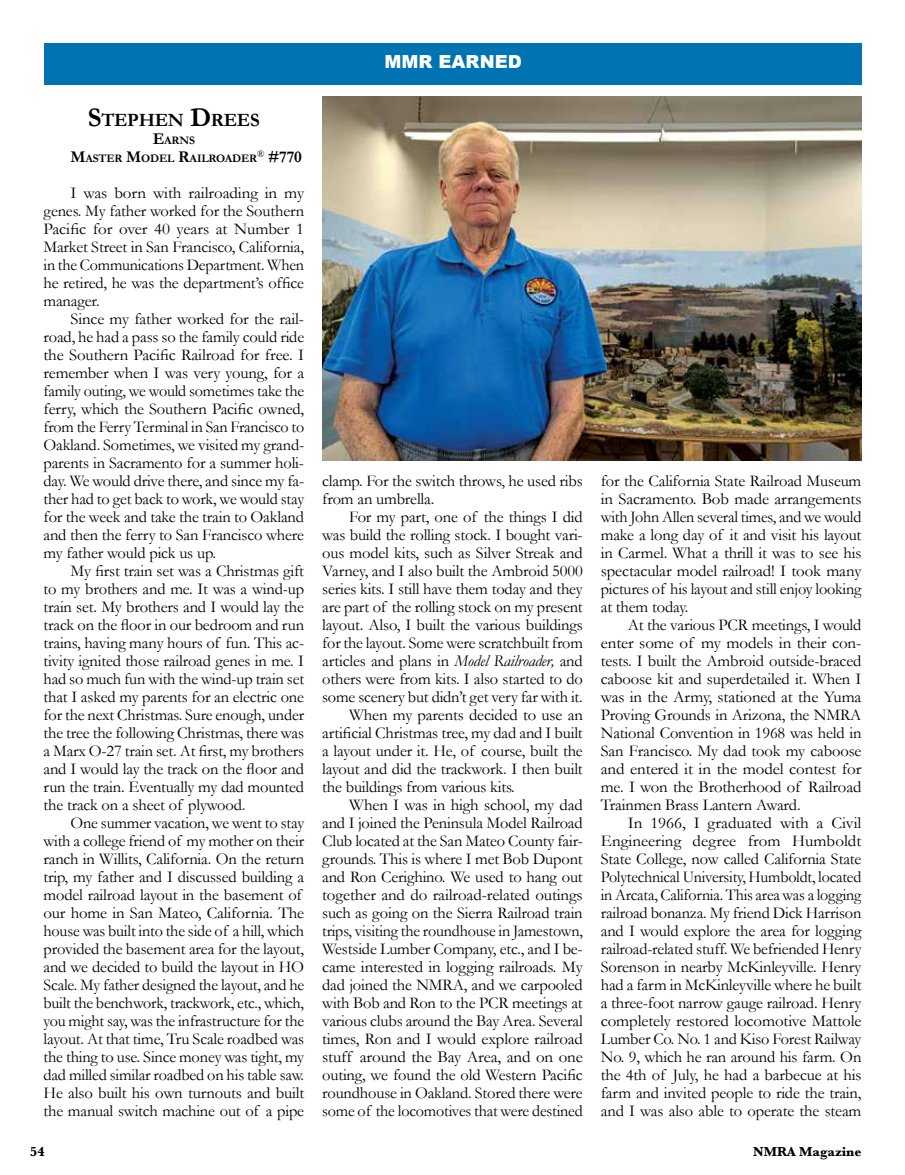
<style>
.page{position:relative;width:905px;height:1175px;background:#fff}
.page>*{position:absolute;margin:0;border:0;box-sizing:border-box;transform-origin:0 0}
.t1{font:700 18.9px "Garamond";letter-spacing:-.015em;color:#000}
.t2{font:900 18px "Arial";color:#fff}
.t3{font:16.5px/18px "Garamond";letter-spacing:-.01em;color:#000;text-align:justify}
.t4{font:700 13.5px "Baskerville";color:#000}
.t5{font:700 11.55px/18px "Garamond";letter-spacing:-.015em;color:#000;text-align:center}
.s1{font-size:27px}
.s2{font-size:16.5px}
.s3{font-weight:700}
.s4{font-style:italic}
</style>
<div class="page">
<div style="left:44px;top:44px;width:817px;height:41px;background:#0074b3"></div>
<img style="left:322px;top:97px;width:539px;height:363px">
<p class="t1" style="left:88px;top:109px;width:172px"><span class="s1">S</span>TEPHEN <span class="s1">D</span>REES</p>
<p class="t5" style="left:70px;top:131px;width:188px"><span class="s2">E</span>ARNS<br><span class="s2">M</span>ASTER <span class="s2">M</span>ODEL <span class="s2">R</span>AILROADER</p>
<p class="t3" style="left:71px;top:139px;width:235px;line-height:36px;text-align:right"><sup>®</sup> <span class="s3">#770<br></span>I was born with railroading in my</p>
<p class="t3" style="left:44px;top:202px;width:262px">genes. My father worked for the Southern Pacific for over 40 years at Number 1<br>Market Street in San Francisco, California, in the Communications Department. When he retired, he was the department’s office manager.</p>
<p class="t3" style="left:44px;top:310px;width:262px;text-indent:27px">Since my father worked for the rail&shy;road, he had a pass so the family could ride the Southern Pacific Railroad for free. I remember when I was very young, for a family outing, we would sometimes take the ferry, which the Southern Pacific owned, from the Ferry Terminal in San Francisco to Oakland. Sometimes, we visited my grand&shy;parents in Sacramento for a summer holi&shy;day. We would drive there, and since my fa&shy;ther had to get back to work, we would stay for the week and take the train to Oakland and then the ferry to San Francisco where my father would pick us up.</p>
<p class="t3" style="left:44px;top:562px;width:262px;text-indent:27px">My first train set was a Christmas gift to my brothers and me. It was a wind-up train set. My brothers and I would lay the track on the floor in our bedroom and run trains, having many hours of fun. This ac&shy;tivity ignited those railroad genes in me. I had so much fun with the wind-up train set that I asked my parents for an electric one for the next Christmas. Sure enough, under the tree the following Christmas, there was a Marx O-27 train set. At first, my brothers and I would lay the track on the floor and run the train. Eventually my dad mounted the track on a sheet of plywood.</p>
<p class="t3" style="left:44px;top:814px;width:262px;text-align:left;text-indent:27px">One summer vacation, we went to stay with a college friend of my mother on their ranch in Willits, California. On the return trip, my father and I discussed building a model railroad layout in the basement of our home in San Mateo, California. The house was built into the side of a hill, which provided the basement area for the layout, and we decided to build the layout in HO Scale. My father designed the layout, and he built the benchwork, trackwork, etc., which, you might say, was the infrastructure for the layout. At that time, Tru Scale roadbed was the thing to use. Since money was tight, my dad milled similar roadbed on his table saw.<br>He also built his own turnouts and built the manual switch machine out of a pipe</p>
<p class="t2" style="left:384px;top:49px;width:138px">MMR EARNED</p>
<p class="t3" style="left:322px;top:472px;width:262px">clamp. For the switch throws, he used ribs from an umbrella.</p>
<p class="t3" style="left:349px;top:508px;width:235px">For my part, one of the things I did</p>
<p class="t3" style="left:322px;top:526px;width:262px">was build the rolling stock. I bought vari-</p>
<p class="t3" style="left:322px;top:544px;width:262px">ous model kits, such as Silver Streak and</p>
<p class="t3" style="left:322px;top:562px;width:262px">Varney, and I also built the Ambroid 5000</p>
<p class="t3" style="left:322px;top:580px;width:262px">series kits. I still have them today and they</p>
<p class="t3" style="left:322px;top:598px;width:262px">are part of the rolling stock on my present</p>
<p class="t3" style="left:322px;top:616px;width:262px">layout. Also, I built the various buildings</p>
<p class="t3" style="left:322px;top:634px;width:262px">for the layout. Some were scratchbuilt from</p>
<p class="t3" style="left:322px;top:652px;width:262px">articles and plans in <span class="s4">Model Railroader,</span> and</p>
<p class="t3" style="left:322px;top:670px;width:262px">others were from kits. I also started to do</p>
<p class="t3" style="left:322px;top:688px;width:262px">some scenery but didn’t get very far with it.</p>
<p class="t3" style="left:349px;top:706px;width:235px">When my parents decided to use an</p>
<p class="t3" style="left:322px;top:724px;width:262px">artificial Christmas tree, my dad and I built</p>
<p class="t3" style="left:322px;top:742px;width:262px">a layout under it. He, of course, built the</p>
<p class="t3" style="left:322px;top:760px;width:262px">layout and did the trackwork. I then built</p>
<p class="t3" style="left:322px;top:778px;width:194px">the buildings from various kits.</p>
<p class="t3" style="left:349px;top:796px;width:235px">When I was in high school, my dad</p>
<p class="t3" style="left:322px;top:814px;width:262px">and I joined the Peninsula Model Railroad</p>
<p class="t3" style="left:322px;top:832px;width:262px">Club located at the San Mateo County fair-</p>
<p class="t3" style="left:322px;top:850px;width:262px">grounds. This is where I met Bob Dupont</p>
<p class="t3" style="left:322px;top:868px;width:262px">and Ron Cerighino. We used to hang out</p>
<p class="t3" style="left:322px;top:886px;width:262px">together and do railroad-related outings</p>
<p class="t3" style="left:322px;top:904px;width:262px">such as going on the Sierra Railroad train</p>
<p class="t3" style="left:322px;top:922px;width:262px">trips, visiting the roundhouse in Jamestown,</p>
<p class="t3" style="left:322px;top:940px;width:262px">Westside Lumber Company, etc., and I be-</p>
<p class="t3" style="left:322px;top:958px;width:262px">came interested in logging railroads. My</p>
<p class="t3" style="left:322px;top:976px;width:262px">dad joined the NMRA, and we carpooled</p>
<p class="t3" style="left:322px;top:994px;width:262px">with Bob and Ron to the PCR meetings at</p>
<p class="t3" style="left:322px;top:1012px;width:262px">various clubs around the Bay Area. Several</p>
<p class="t3" style="left:322px;top:1030px;width:262px">times, Ron and I would explore railroad</p>
<p class="t3" style="left:322px;top:1048px;width:262px">stuff around the Bay Area, and on one</p>
<p class="t3" style="left:322px;top:1066px;width:262px">outing, we found the old Western Pacific</p>
<p class="t3" style="left:322px;top:1084px;width:262px">roundhouse in Oakland. Stored there were</p>
<p class="t3" style="left:322px;top:1102px;width:262px">some of the locomotives that were destined</p>
<p class="t3" style="left:600px;top:472px;width:262px">for the California State Railroad Museum in Sacramento. Bob made arrangements with John Allen several times, and we would make a long day of it and visit his layout in Carmel. What a thrill it was to see his spectacular model railroad! I took many pictures of his layout and still enjoy looking at them today.</p>
<p class="t3" style="left:600px;top:616px;width:262px;text-indent:27px">At the various PCR meetings, I would enter some of my models in their con&shy;tests. I built the Ambroid outside-braced caboose kit and superdetailed it. When I was in the Army, stationed at the Yuma Proving Grounds in Arizona, the NMRA National Convention in 1968 was held in San Francisco. My dad took my caboose and entered it in the model contest for me. I won the Brotherhood of Railroad Trainmen Brass Lantern Award.</p>
<p class="t3" style="left:600px;top:814px;width:262px;text-indent:27px">In 1966, I graduated with a Civil Engineering degree from Humboldt State College, now called California State Polytechnical University, Humboldt, located in Arcata, California. This area was a logging railroad bonanza. My friend Dick Harrison and I would explore the area for logging railroad-related stuff. We befriended Henry Sorenson in nearby McKinleyville. Henry had a farm in McKinleyville where he built a three-foot narrow gauge railroad. Henry completely restored locomotive Mattole Lumber Co. No. 1 and Kiso Forest Railway No. 9, which he ran around his farm. On the 4th of July, he had a barbecue at his farm and invited people to ride the train, and I was also able to operate the steam</p>
<p class="t4" style="left:30px;top:1142px;width:16px">54</p>
<p class="t4" style="left:753px;top:1142px;width:110px">NMRA Magazine</p>
</div>
